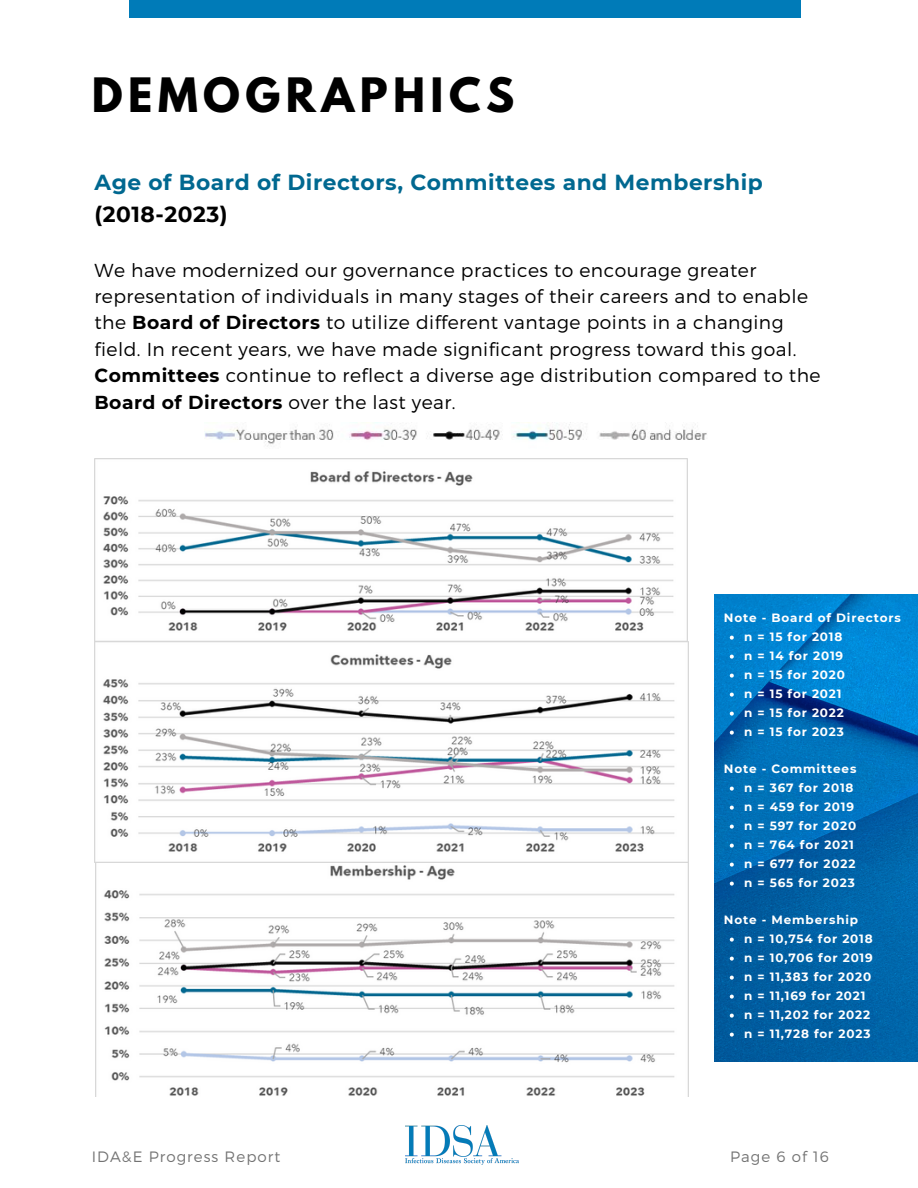
<style>
.page{position:relative;width:918px;height:1188px;background:#fff}
.page>*{position:absolute;margin:0;border:0;box-sizing:border-box;transform-origin:0 0}
.t1{font:700 42px "League Spartan";letter-spacing:.13em;color:#000}
.t2{font:700 21.75px "Montserrat";letter-spacing:.025em;color:#006890}
.t3{font:700 21.75px "Montserrat";letter-spacing:.025em;color:#000}
.t4{font:300 18.75px/26.4px "Montserrat";letter-spacing:.025em;color:#000}
.t5{font:300 15px "Montserrat";letter-spacing:.07em;color:#737373}
.t6{font:700 12px "Montserrat";letter-spacing:.07em;color:#fff}
.s1{font-weight:700}
</style>
<div class="page">
<img style="left:406px;top:1125px;width:112px;height:39px">
<div style="left:129px;top:0;width:672px;height:18px;background:#007bb8"></div>
<img style="left:714px;top:594px;width:204px;height:467px">
<img style="left:95px;top:458px;width:592px;height:184px">
<img style="left:95px;top:642px;width:594px;height:454px">
<img style="left:205px;top:423px;width:502px;height:21px">
<svg style="left:730px;top:636px;width:4px;height:4px"></svg>
<svg style="left:730px;top:655px;width:4px;height:4px"></svg>
<svg style="left:730px;top:674px;width:4px;height:4px"></svg>
<svg style="left:730px;top:693px;width:4px;height:4px"></svg>
<svg style="left:730px;top:712px;width:4px;height:4px"></svg>
<svg style="left:730px;top:731px;width:4px;height:4px"></svg>
<svg style="left:730px;top:787px;width:4px;height:4px"></svg>
<svg style="left:730px;top:806px;width:4px;height:4px"></svg>
<svg style="left:730px;top:825px;width:4px;height:4px"></svg>
<svg style="left:730px;top:844px;width:4px;height:4px"></svg>
<svg style="left:730px;top:863px;width:4px;height:4px"></svg>
<svg style="left:730px;top:882px;width:4px;height:4px"></svg>
<svg style="left:730px;top:938px;width:4px;height:4px"></svg>
<svg style="left:730px;top:957px;width:4px;height:4px"></svg>
<svg style="left:730px;top:976px;width:4px;height:4px"></svg>
<svg style="left:730px;top:995px;width:4px;height:4px"></svg>
<svg style="left:730px;top:1014px;width:4px;height:4px"></svg>
<svg style="left:730px;top:1033px;width:4px;height:4px"></svg>
<p class="t1" style="left:92px;top:74px;width:424px">DEMOGRAPHICS</p>
<p class="t2" style="left:95px;top:169px;width:670px">Age of Board of Directors, Committees and Membership</p>
<p class="t3" style="left:95px;top:201px;width:135px">(2018-2023)</p>
<p class="t4" style="left:95px;top:256px;width:728px">We have modernized our governance practices to encourage greater representation of individuals in many stages of their careers and to enable the <span class="s1">Board of Directors</span> to utilize different vantage points in a changing field. In recent years, we have made significant progress toward this goal.<br><span class="s1">Committees</span> continue to reflect a diverse age distribution compared to the <span class="s1">Board of Directors</span> over the last year.</p>
<p class="t6" style="left:724px;top:610px;width:179px">Note - Board of Directors</p>
<p class="t6" style="left:744px;top:629px;width:100px">n = 15 for 2018</p>
<p class="t6" style="left:744px;top:648px;width:101px">n = 14 for 2019</p>
<p class="t6" style="left:744px;top:667px;width:102px">n = 15 for 2020</p>
<p class="t6" style="left:744px;top:686px;width:99px">n = 15 for 2021</p>
<p class="t6" style="left:744px;top:705px;width:101px">n = 15 for 2022</p>
<p class="t6" style="left:744px;top:724px;width:101px">n = 15 for 2023</p>
<p class="t6" style="left:724px;top:761px;width:134px">Note - Committees</p>
<p class="t6" style="left:744px;top:780px;width:111px">n = 367 for 2018</p>
<p class="t6" style="left:744px;top:799px;width:111px">n = 459 for 2019</p>
<p class="t6" style="left:744px;top:818px;width:114px">n = 597 for 2020</p>
<p class="t6" style="left:744px;top:837px;width:111px">n = 764 for 2021</p>
<p class="t6" style="left:744px;top:856px;width:113px">n = 677 for 2022</p>
<p class="t6" style="left:744px;top:875px;width:112px">n = 565 for 2023</p>
<p class="t6" style="left:724px;top:912px;width:136px">Note - Membership</p>
<p class="t6" style="left:744px;top:931px;width:130px">n = 10,754 for 2018</p>
<p class="t6" style="left:744px;top:950px;width:130px">n = 10,706 for 2019</p>
<p class="t6" style="left:744px;top:969px;width:128px">n = 11,383 for 2020</p>
<p class="t6" style="left:744px;top:988px;width:123px">n = 11,169 for 2021</p>
<p class="t6" style="left:744px;top:1007px;width:128px">n = 11,202 for 2022</p>
<p class="t6" style="left:744px;top:1026px;width:128px">n = 11,728 for 2023</p>
<p class="t5" style="left:92px;top:1147px;width:190px">IDA&amp;E Progress Report</p>
<p class="t5" style="left:730px;top:1147px;width:100px">Page 6 of 16</p>
</div>
